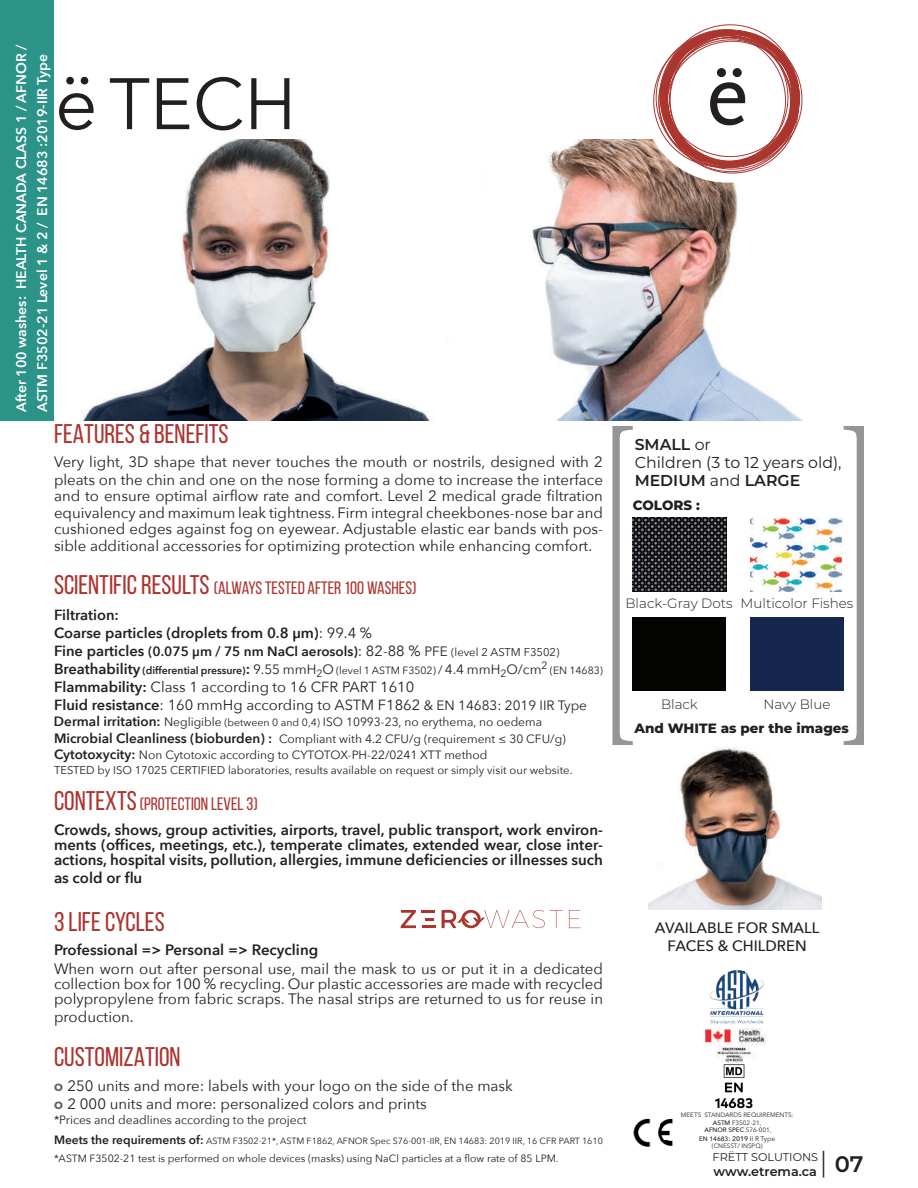
<style>
.page{position:relative;width:918px;height:1188px;background:#fff}
.page>*{position:absolute;margin:0;border:0;box-sizing:border-box;transform-origin:0 0}
.t1{font:72px "Avenir Next";color:#231f20}
.t2{font:27px "Bebas Neue";color:#ac342f}
.t3{font:600 22.5px "Montserrat";color:#231f20}
.t4{font:18px "Bebas Neue";color:#ac342f}
.t5{font:15.75px/18px "Montserrat";color:#231f20}
.t6{font:15px/16.5px "Avenir Next";color:#231f20}
.t7{font:600 15px/15px "Avenir Next";color:#231f20;text-align:justify}
.t8{font:500 15px/18px "Avenir Next";color:#231f20;text-align:center}
.t9{font:14.7px/18px "Avenir Next";color:#231f20}
.t10{font:600 14.7px/18px "Avenir Next";color:#231f20}
.t11{font:600 13.95px/21px "Avenir Next";color:#fff}
.t12{font:600 13.5px "Avenir Next";color:#231f20}
.t13{font:300 13.5px "Montserrat";color:#231f20}
.t14{font:800 13.5px "Montserrat";color:#231f20}
.t15{font:600 12.75px "Montserrat";color:#231f20}
.t16{font:12px/16.5px "Avenir Next";color:#231f20}
.t17{font:11.25px "Avenir Next";color:#231f20}
.t18{font:11.25px "Montserrat";color:#231f20}
.t19{font:10.5px "Avenir Next";color:#231f20}
.t20{font:9px "Avenir Next";color:#231f20}
.t21{font:6.3px/7.8px "Avenir Next";color:#231f20;text-align:center}
.s1{font-size:75px}
.s2{font-size:27px}
.s3{font-weight:400}
.s4{font-size:14.7px}
.s5{font-weight:400;font-size:14.7px}
.s6{font-weight:400;font-size:11.25px}
.s7{font-weight:600;font-size:14.7px}
.s8{font-weight:600}
.s9{font-size:13.5px}
.s10{font-size:12px}
.s11{font-weight:600;font-size:13.5px}
.s12{font-size:10.5px}
.s13{font-family:"Montserrat";font-weight:800;font-size:10.5px;color:#636366}
.s14{font-weight:600;font-size:12px}
.s15{font-family:"Montserrat"}
.s16{font-weight:500}
.s17{font-weight:500;font-size:6.75px}
.s18{font-size:6.75px}
.s19{font-weight:300;font-size:28.5px}
</style>
<div class="page">
<div style="left:0;top:0;width:54px;height:421px;background:#2c9388"></div>
<img style="left:82px;top:140px;width:319px;height:281px">
<img style="left:532px;top:140px;width:271px;height:281px">
<div style="left:642px;top:12px;width:171px;height:171px;background:#fff;border-radius:50%"></div>
<svg style="left:645px;top:24px;width:158px;height:152px"></svg>
<svg style="left:612px;top:426px;width:21px;height:319px"></svg>
<svg style="left:844px;top:426px;width:20px;height:319px"></svg>
<img style="left:633px;top:518px;width:93px;height:73px">
<div style="left:633px;top:618px;width:93px;height:73px;background:#040503"></div>
<img style="left:750px;top:518px;width:93px;height:73px">
<div style="left:750px;top:618px;width:94px;height:73px;background:#15274e"></div>
<img style="left:648px;top:747px;width:173px;height:163px">
<svg style="left:401px;top:910px;width:180px;height:18px"></svg>
<img style="left:710px;top:970px;width:54px;height:54px">
<img style="left:715px;top:1082px;width:38px;height:27px">
<img style="left:722px;top:1062px;width:23px;height:16px">
<img style="left:633px;top:1118px;width:40px;height:29px">
<img style="left:703px;top:1028px;width:62px;height:34px">
<p class="t11" style="left:11px;top:412px;width:370px;rotate:-90deg">After 100 washes: HEALTH CANADA CLASS 1 / AFNOR /<br>ASTM F3502-21 Level 1 &amp; 2 / EN 14683 :2019-IIR Type</p>
<h1 class="t1" style="left:55px;top:43px;width:243px"><span class="s1">ë</span> TECH</h1>
<h2 class="t2" style="left:54px;top:419px;width:176px">FEATURES &amp; BENEFITS</h2>
<p class="t6" style="left:54px;top:452px;width:551px;line-height:18px">Very light, 3D shape that never touches the mouth or nostrils, designed with 2 pleats on the chin and one on the nose forming a dome to increase the interface</p>
<p class="t6" style="left:54px;top:487px;width:551px;text-align:justify">and to ensure optimal airflow rate and comfort. Level 2 medical grade filtration equivalency and maximum leak tightness. Firm integral cheekbones-nose bar and cushioned edges against fog on eyewear. Adjustable elastic ear bands with pos&shy;sible additional accessories for optimizing protection while enhancing comfort.</p>
<p class="t4" style="left:54px;top:578px;width:364px"><span class="s2">SCIENTIFIC RESULTS</span> (ALWAYS TESTED AFTER 100 WASHES)</p>
<p class="t10" style="left:54px;top:605px;width:320px">Filtration:<br>Coarse particles (droplets from 0.8 µm)<span class="s3">: 99.4 %</span></p>
<p class="t12" style="left:54px;top:639px;width:507px"><span class="s4">Fine particles</span> (0.075 µm / 75 nm NaCl aerosols)<span class="s5">: 82-88 %</span> <span class="s3">PFE</span> <span class="s6">(level 2 ASTM F3502)</span></p>
<p class="t19" style="left:54px;top:661px;width:551px"><span class="s7">Breathability</span> <span class="s8">(differential pressure)</span><span class="s7">:</span> <span class="s9">9.55 mmH</span>2<span class="s9">O</span> (level 1 ASTM F3502) <span class="s10">/</span> <span class="s9">4.4 mmH</span>2<span class="s9">O/cm</span>2 (EN 14683)</p>
<p class="t9" style="left:54px;top:677px;width:534px"><span class="s8">Flammability:</span> Class 1 according to 16 CFR PART 1610<br><span class="s8">Fluid resistance</span>: 160 mmHg according to ASTM F1862 <span class="s9">&amp; EN 14683: 2019 IIR Type</span></p>
<p class="t16" style="left:54px;top:713px;width:513px"><span class="s11">Dermal irritation:</span> Negligible <span class="s12">(between 0 and 0,4)</span> ISO 10993-23, no erythema, no oedema<br><span class="s11">Microbial Cleanliness (bioburden) :</span> Compliant with 4.2 CFU/g (requirement ≤ 30 CFU/g)<br><span class="s11">Cytotoxycity:</span> Non Cytotoxic according to CYTOTOX-PH-22/0241 XTT method</p>
<p class="t17" style="left:54px;top:761px;width:520px">TESTED by ISO 17025 CERTIFIED laboratories, results available on request or simply visit our website.</p>
<p class="t4" style="left:54px;top:794px;width:205px"><span class="s2">CONTEXTS</span> (PROTECTION LEVEL 3)</p>
<p class="t7" style="left:54px;top:822px;width:551px">Crowds, shows, group activities, airports, travel, public transport, work environ&shy;ments (offices, meetings, etc.), temperate climates, extended wear, close inter&shy;actions, hospital visits, pollution, allergies, immune deficiencies or illnesses such</p>
<p class="t7" style="left:54px;top:870px;width:90px">as cold or flu</p>
<h2 class="t2" style="left:54px;top:907px;width:112px">3 LIFE CYCLES</h2>
<p class="t7" style="left:54px;top:942px;width:266px">Professional =&gt; Personal =&gt; Recycling</p>
<p class="t6" style="left:54px;top:961px;width:551px;line-height:15px;text-align:justify">When worn out after personal use, mail the mask to us or put it in a dedicated collection box for 100 % recycling. Our plastic accessories are made with recycled polypropylene from fabric scraps. The nasal strips are returned to us for reuse in</p>
<p class="t6" style="left:54px;top:1008px;width:81px">production.</p>
<h2 class="t2" style="left:54px;top:1042px;width:128px">CUSTOMIZATION</h2>
<p class="t6" style="left:54px;top:1077px;width:460px;line-height:18px"><span class="s13">O</span> 250 units and more: labels with your logo on the side of the mask<br><span class="s13">O</span> 2 000 units and more: personalized colors and prints</p>
<p class="t16" style="left:54px;top:1112px;width:254px">*Prices and deadlines according to the project</p>
<p class="t20" style="left:54px;top:1133px;width:550px"><span class="s14">Meets the requirements of:</span> ASTM F3502-21*, ASTM F1862, AFNOR Spec S76-001-IIR, EN 14683: 2019 IIR, 16 CFR PART 1610</p>
<p class="t19" style="left:54px;top:1149px;width:506px">*ASTM F3502-21 test is performed on whole devices (masks) using NaCl particles at a flow rate of 85 LPM<span class="s15">.</span></p>
<p class="t5" style="left:635px;top:435px;width:208px"><span class="s8">SMALL</span> or<br>Children (3 to 12 years old),<br><span class="s8">MEDIUM</span> and <span class="s8">LARGE</span></p>
<p class="t14" style="left:633px;top:495px;width:69px">COLORS :</p>
<p class="t13" style="left:625px;top:594px;width:109px">Black-Gray Dots</p>
<p class="t13" style="left:741px;top:594px;width:114px">Multicolor Fishes</p>
<p class="t13" style="left:763px;top:695px;width:69px">Navy Blue</p>
<p class="t14" style="left:634px;top:719px;width:216px">And WHITE as per the images</p>
<p class="t13" style="left:661px;top:695px;width:38px">Black</p>
<p class="t8" style="left:655px;top:918px;width:166px">AVAILABLE FOR SMALL<br>FACES &amp; CHILDREN</p>
<p class="t21" style="left:681px;top:1111px;width:114px">MEETS STANDARDS REQUIREMENTS:<br><span class="s16">ASTM</span> F3502-21,<br><span class="s16">AFNOR SPEC</span> S76-001,<br><span class="s16">EN 14683</span><span class="s17">: 2019</span> <span class="s18">II R Type<br></span>(CNESST/ INSPQ)</p>
<p class="t18" style="left:713px;top:1149px;width:107px">FRËTT SOLUTIONS</p>
<p class="t15" style="left:714px;top:1163px;width:105px">www.etrema.ca</p>
<h3 class="t3" style="left:819px;top:1148px;width:46px"><span class="s19">|</span> 07</h3>
</div>
